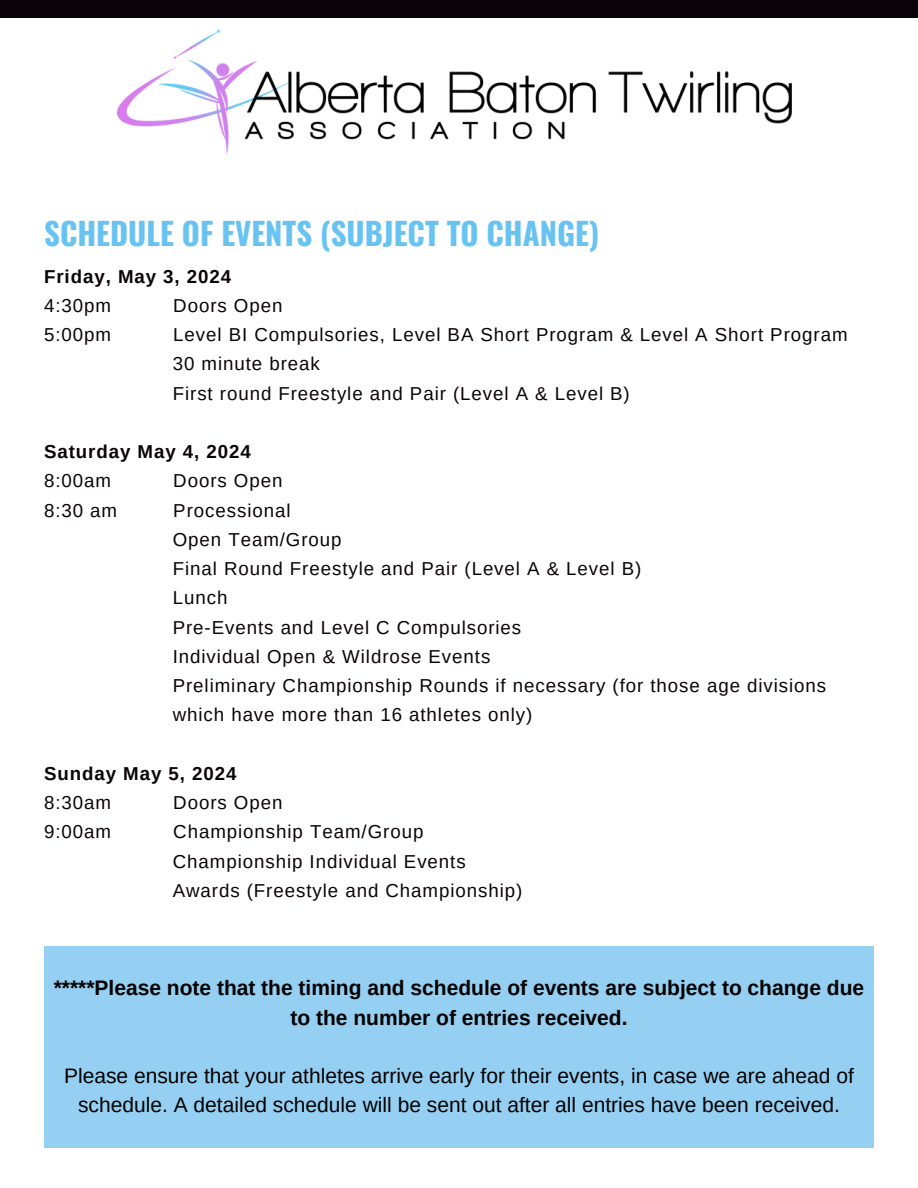
<style>
.page{position:relative;width:918px;height:1188px;background:#fff}
.page>*{position:absolute;margin:0;border:0;box-sizing:border-box;transform-origin:0 0}
.t1{font:700 30.9px "Oswald";color:#69c3f1}
.t2{font:21px/29.2px "Arimo";color:#000;text-align:center}
.t3{font:700 21px/29.2px "Arimo";color:#000;text-align:center}
.t4{font:18.75px/29.2px "Arimo";letter-spacing:.05em;color:#0a0408}
.t5{font:700 18.75px "Arimo";letter-spacing:.05em;color:#0a0408}
</style>
<div class="page">
<div style="left:0;top:0;width:918px;height:18px;background:#0a0408"></div>
<img style="left:117px;top:29px;width:674px;height:125px">
<div style="left:44px;top:946px;width:830px;height:202px;background:#95cff1"></div>
<h1 class="t1" style="left:44px;top:209px;width:557px">SCHEDULE OF EVENTS (SUBJECT TO CHANGE)</h1>
<p class="t5" style="left:44px;top:266px;width:189px">Friday, May 3, 2024</p>
<p class="t4" style="left:44px;top:291px;width:69px">4:30pm</p>
<p class="t4" style="left:173px;top:291px;width:111px">Doors Open</p>
<p class="t4" style="left:44px;top:320px;width:69px">5:00pm</p>
<p class="t4" style="left:173px;top:320px;width:676px">Level BI Compulsories, Level BA Short Program &amp; Level A Short Program<br>30 minute break<br>First round Freestyle and Pair (Level A &amp; Level B)</p>
<p class="t5" style="left:44px;top:441px;width:208px">Saturday May 4, 2024</p>
<p class="t4" style="left:44px;top:466px;width:69px">8:00am</p>
<p class="t4" style="left:173px;top:466px;width:111px">Doors Open</p>
<p class="t4" style="left:44px;top:495px;width:75px">8:30 am</p>
<p class="t4" style="left:173px;top:495px;width:655px">Processional<br>Open Team/Group<br>Final Round Freestyle and Pair (Level A &amp; Level B)<br>Lunch<br>Pre-Events and Level C Compulsories<br>Individual Open &amp; Wildrose Events<br>Preliminary Championship Rounds if necessary (for those age divisions which have more than 16 athletes only)</p>
<p class="t5" style="left:44px;top:763px;width:194px">Sunday May 5, 2024</p>
<p class="t4" style="left:44px;top:788px;width:69px">8:30am</p>
<p class="t4" style="left:173px;top:788px;width:111px">Doors Open</p>
<p class="t4" style="left:44px;top:817px;width:69px">9:00am</p>
<p class="t4" style="left:173px;top:817px;width:351px">Championship Team/Group<br>Championship Individual Events<br>Awards (Freestyle and Championship)</p>
<p class="t3" style="left:54px;top:973px;width:812px">*****Please note that the timing and schedule of events are subject to change due to the number of entries received.</p>
<p class="t2" style="left:64px;top:1061px;width:791px">Please ensure that your athletes arrive early for their events, in case we are ahead of schedule. A detailed schedule will be sent out after all entries have been received.</p>
</div>
